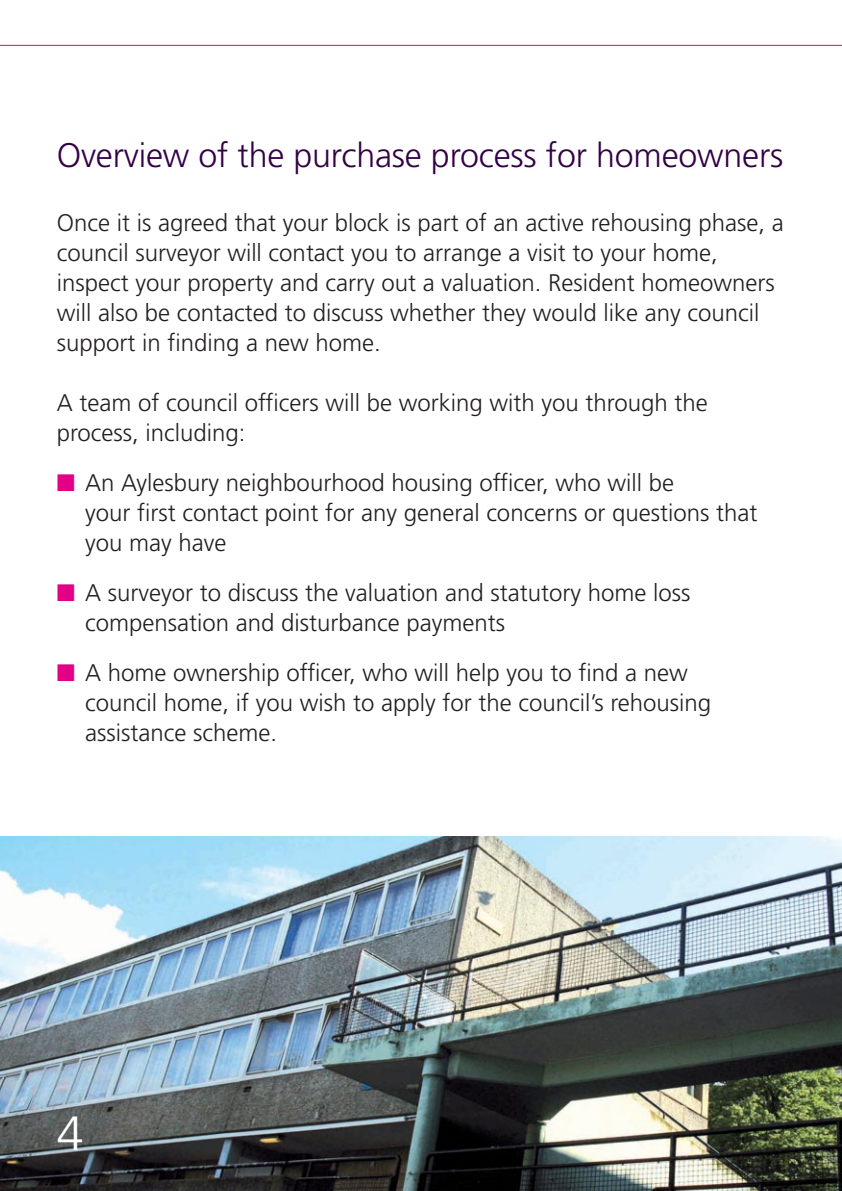
<style>
.page{position:relative;width:842px;height:1191px;background:#fff}
.page>*{position:absolute;margin:0;border:0;box-sizing:border-box;transform-origin:0 0}
.t1{font:300 48px "Frutiger";color:#fff}
.t2{font:300 34px "Frutiger";letter-spacing:-.005em;color:#330046}
.t3{font:300 24px/30px "Frutiger";color:#231f20}
.s1{color:#e20086}
</style>
<div class="page">
<img style="left:0;top:836px;width:842px;height:355px">
<hr style="left:0;top:45px;width:842px;height:1px;background:#e20086">
<h2 class="t2" style="left:57px;top:142px;width:728px">Overview of the purchase process for homeowners</h2>
<p class="t3" style="left:57px;top:210px;width:729px">Once it is agreed that your block is part of an active rehousing phase, a council surveyor will contact you to arrange a visit to your home, inspect your property and carry out a valuation. Resident homeowners will also be contacted to discuss whether they would like any council support in finding a new home.</p>
<p class="t3" style="left:57px;top:390px;width:653px">A team of council officers will be working with you through the process, including:</p>
<p class="t3" style="left:85px;top:470px;width:674px;text-indent:-28px"><span class="s1">■</span> An Aylesbury neighbourhood housing officer, who will be<br>your first contact point for any general concerns or questions that you may have</p>
<p class="t3" style="left:85px;top:579px;width:607px;text-indent:-28px"><span class="s1">■</span> A surveyor to discuss the valuation and statutory home loss compensation and disturbance payments</p>
<p class="t3" style="left:85px;top:659px;width:628px;text-indent:-28px"><span class="s1">■</span> A home ownership officer, who will help you to find a new council home, if you wish to apply for the council’s rehousing assistance scheme.</p>
<h1 class="t1" style="left:57px;top:1114px;width:28px">4</h1>
</div>
